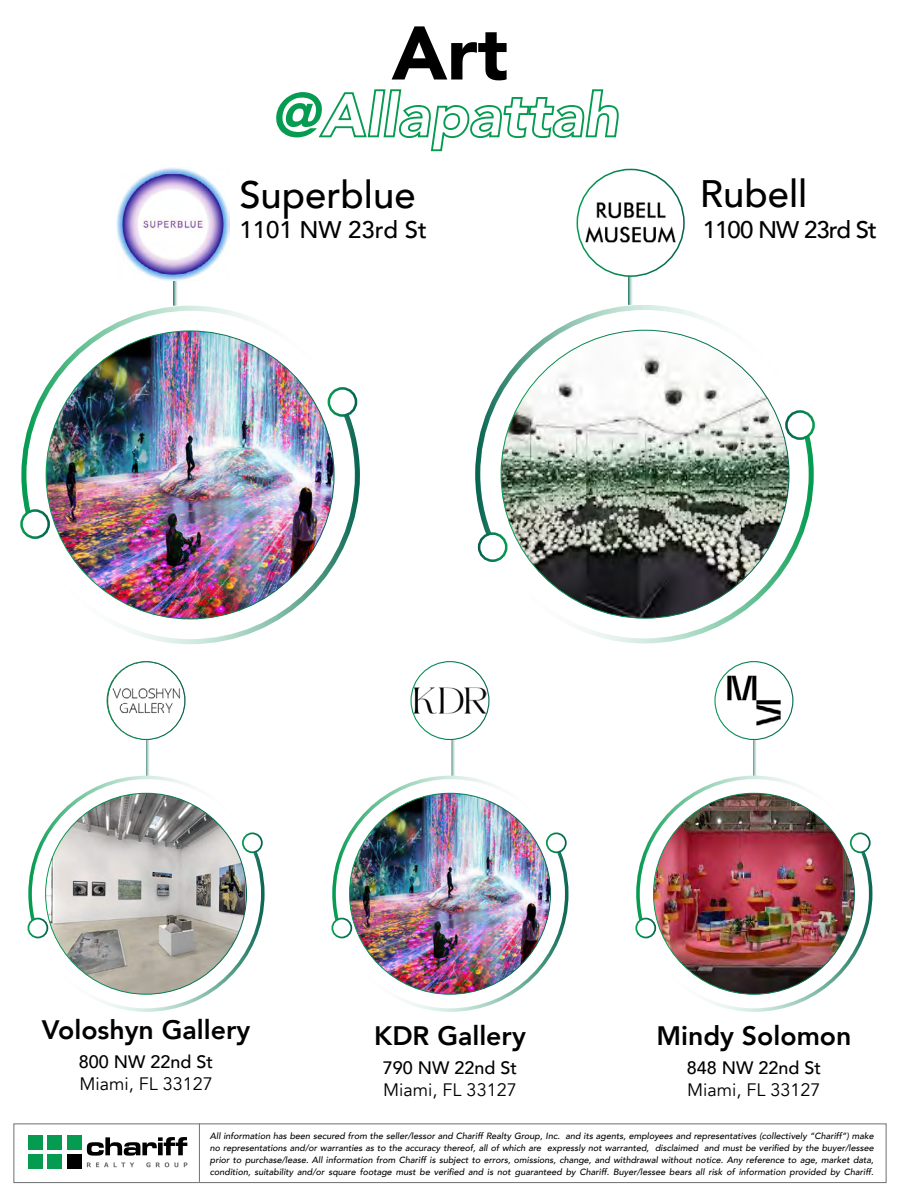
<style>
.page{position:relative;width:900px;height:1200px;background:#fff}
.page>*{position:absolute;margin:0;border:0;box-sizing:border-box;transform-origin:0 0}
.t1{font:900 75px "Avenir";color:#000}
.t2{font:italic 900 60.9px "Avenir";color:#059b50}
.t3{font:500 38.25px "Avenir";color:#000}
.t4{font:800 26.7px "Avenir";color:#000}
.t5{font:500 24px "Avenir";color:#000}
.t6{font:500 24px "Avenir";letter-spacing:-.03em;color:#000}
.t7{font:18px "Avenir";color:#000}
.t8{font:500 18px "Avenir";color:#000}
.t9{font:italic 500 9px/12px "Avenir";color:#000;text-align:justify}
</style>
<div class="page">
<div style="left:14px;top:1124px;width:872px;height:59px;background:#fff;border:1px solid #707070"></div>
<hr style="left:199px;top:1124px;width:1px;height:58px;background:#707070">
<div style="left:47px;top:1135px;width:15px;height:15px;background:#059b50"></div>
<div style="left:67px;top:1135px;width:15px;height:15px;background:#059b50"></div>
<div style="left:28px;top:1155px;width:14px;height:14px;background:#059b50"></div>
<div style="left:47px;top:1155px;width:15px;height:14px;background:#059b50"></div>
<div style="left:67px;top:1155px;width:15px;height:14px;background:#000"></div>
<div style="left:28px;top:1135px;width:14px;height:15px;background:#059b50"></div>
<svg style="left:87px;top:1137px;width:100px;height:19px"></svg>
<svg style="left:87px;top:1162px;width:100px;height:5px"></svg>
<svg style="left:26px;top:392px;width:334px;height:252px"></svg>
<svg style="left:21px;top:305px;width:326px;height:222px"></svg>
<div style="left:22px;top:511px;width:27px;height:27px;background:#fff;border-radius:50%"></div>
<div style="left:20px;top:509px;width:30px;height:30px;border:3px solid #fff;border-radius:50%"></div>
<div style="left:329px;top:388px;width:27px;height:28px;background:#fff;border-radius:50%"></div>
<div style="left:328px;top:387px;width:29px;height:30px;border:3px solid #fff;border-radius:50%"></div>
<img style="left:46px;top:331px;width:288px;height:288px;border-radius:144px">
<svg style="left:173px;top:280px;width:5px;height:26px"></svg>
<img style="left:117px;top:168px;width:112px;height:112px">
<svg style="left:475px;top:305px;width:334px;height:251px"></svg>
<svg style="left:488px;top:422px;width:327px;height:222px"></svg>
<div style="left:786px;top:411px;width:28px;height:28px;background:#fff;border-radius:50%"></div>
<div style="left:785px;top:410px;width:30px;height:30px;border:3px solid #fff;border-radius:50%"></div>
<div style="left:479px;top:534px;width:27px;height:27px;background:#fff;border-radius:50%"></div>
<div style="left:478px;top:532px;width:30px;height:30px;border:3px solid #fff;border-radius:50%"></div>
<img style="left:501px;top:330px;width:288px;height:288px;border-radius:144px">
<svg style="left:628px;top:277px;width:5px;height:28px"></svg>
<img style="left:577px;top:169px;width:107px;height:107px;border-radius:53px">
<div style="left:577px;top:169px;width:108px;height:108px;border:2px solid #fff;border-radius:50%"></div>
<svg style="left:636px;top:775px;width:237px;height:237px"></svg>
<div style="left:636px;top:919px;width:19px;height:19px;background:#fff;border-radius:50%"></div>
<div style="left:635px;top:918px;width:21px;height:20px;border:2px solid #fff;border-radius:50%"></div>
<div style="left:851px;top:833px;width:19px;height:19px;background:#fff;border-radius:50%"></div>
<div style="left:850px;top:832px;width:21px;height:21px;border:2px solid #fff;border-radius:50%"></div>
<img style="left:653px;top:793px;width:201px;height:201px;border-radius:100px">
<svg style="left:753px;top:740px;width:4px;height:36px"></svg>
<img style="left:715px;top:662px;width:78px;height:78px;border-radius:39px">
<div style="left:714px;top:661px;width:79px;height:79px;border:1px solid #fff;border-radius:50%"></div>
<svg style="left:332px;top:775px;width:237px;height:237px"></svg>
<div style="left:332px;top:919px;width:19px;height:19px;background:#fff;border-radius:50%"></div>
<div style="left:331px;top:918px;width:21px;height:20px;border:2px solid #fff;border-radius:50%"></div>
<div style="left:547px;top:833px;width:19px;height:19px;background:#fff;border-radius:50%"></div>
<div style="left:546px;top:832px;width:21px;height:21px;border:2px solid #fff;border-radius:50%"></div>
<img style="left:350px;top:793px;width:200px;height:201px;border-radius:100px">
<svg style="left:451px;top:740px;width:4px;height:36px"></svg>
<img style="left:413px;top:688px;width:74px;height:26px">
<div style="left:411px;top:661px;width:78px;height:79px;border:1px solid #fff;border-radius:50%"></div>
<svg style="left:27px;top:775px;width:238px;height:237px"></svg>
<div style="left:28px;top:919px;width:19px;height:19px;background:#fff;border-radius:50%"></div>
<div style="left:28px;top:918px;width:20px;height:20px;border:2px solid #fff;border-radius:50%"></div>
<div style="left:243px;top:833px;width:19px;height:19px;background:#fff;border-radius:50%"></div>
<div style="left:242px;top:832px;width:21px;height:21px;border:2px solid #fff;border-radius:50%"></div>
<img style="left:46px;top:793px;width:201px;height:201px;border-radius:100px">
<svg style="left:146px;top:740px;width:4px;height:36px"></svg>
<img style="left:107px;top:662px;width:78px;height:78px;border-radius:39px">
<div style="left:107px;top:661px;width:79px;height:79px;border:1px solid #fff;border-radius:50%"></div>
<h1 class="t1" style="left:392px;top:-11px;width:118px">Art</h1>
<h2 class="t2" style="left:272px;top:65px;width:348px">@Allapattah</h2>
<h3 class="t3" style="left:239px;top:161px;width:178px">Superblue</h3>
<h3 class="t5" style="left:239px;top:209px;width:189px">1101 NW 23rd St</h3>
<h3 class="t3" style="left:700px;top:161px;width:109px">Rubell</h3>
<h3 class="t6" style="left:703px;top:209px;width:176px">1100 NW 23rd St</h3>
<h3 class="t4" style="left:42px;top:1008px;width:210px">Voloshyn Gallery</h3>
<h3 class="t8" style="left:79px;top:1046px;width:136px">800 NW 22nd St</h3>
<h3 class="t7" style="left:79px;top:1073px;width:135px">Miami, FL 33127</h3>
<h3 class="t4" style="left:374px;top:1014px;width:153px">KDR Gallery</h3>
<h3 class="t8" style="left:383px;top:1052px;width:136px">790 NW 22nd St</h3>
<h3 class="t7" style="left:383px;top:1079px;width:135px">Miami, FL 33127</h3>
<h3 class="t4" style="left:656px;top:1014px;width:197px">Mindy Solomon</h3>
<h3 class="t8" style="left:687px;top:1052px;width:136px">848 NW 22nd St</h3>
<h3 class="t7" style="left:687px;top:1079px;width:135px">Miami, FL 33127</h3>
<p class="t9" style="left:210px;top:1130px;width:665px">All information has been secured from the seller/lessor and Chariff Realty Group, Inc. and its agents, employees and representatives (collectively “Chariff”) make no representations and/or warranties as to the accuracy thereof, all of which are expressly not warranted, disclaimed and must be verified by the buyer/lessee prior to purchase/lease. All information from Chariff is subject to errors, omissions, change, and withdrawal without notice. Any reference to age, market data, condition, suitability and/or square footage must be verified and is not guaranteed by Chariff. Buyer/lessee bears all risk of information provided by Chariff.</p>
</div>
